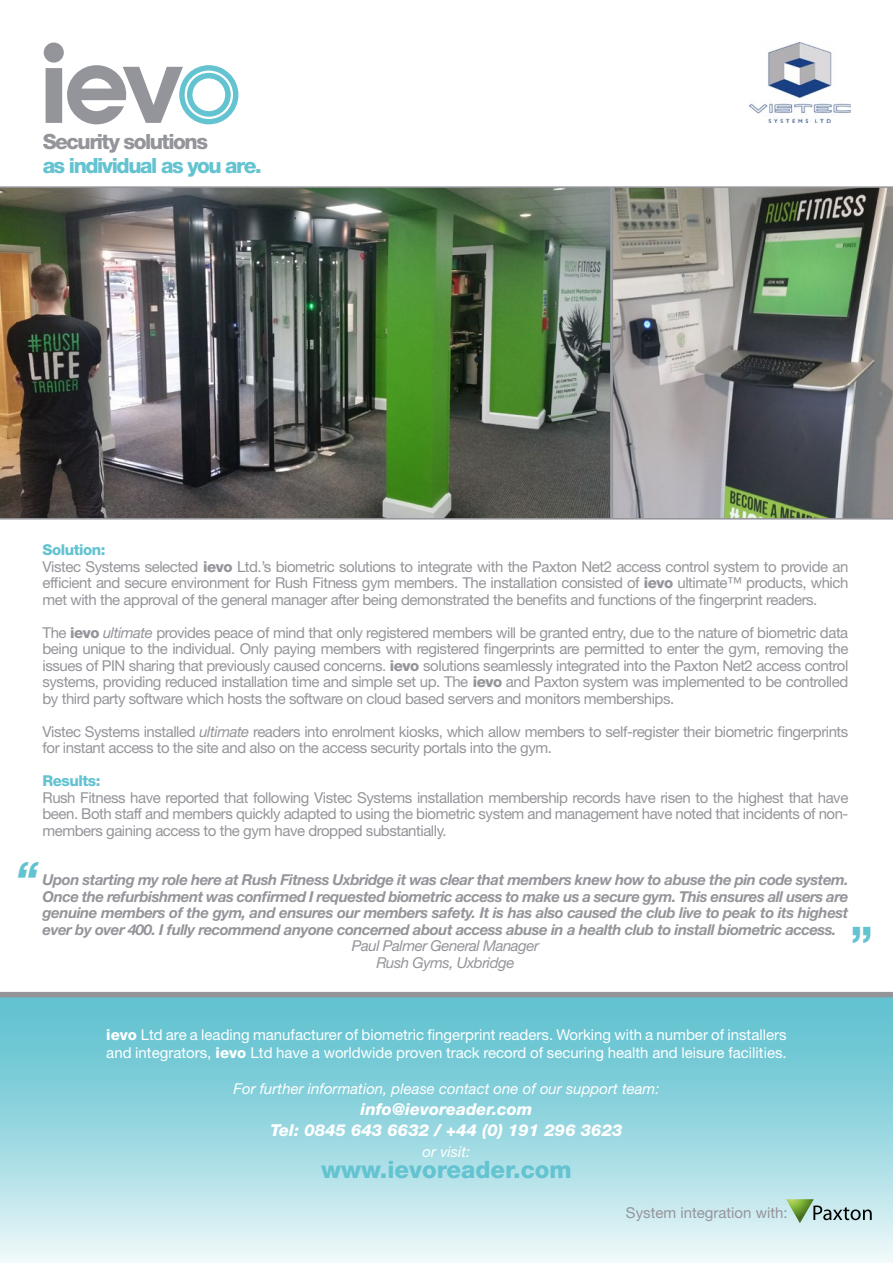
<style>
.page{position:relative;width:893px;height:1263px;background:#fff}
.page>*{position:absolute;margin:0;border:0;box-sizing:border-box;transform-origin:0 0}
.t1{font:italic 800 45px "Helvetica Neue LT Std";color:#63c3d1}
.t2{font:800 45px "Helvetica Neue LT Std";color:#63c3d1}
.t3{font:800 24px "Helvetica Neue LT Std";color:#63c3d1}
.t4{font:800 21px "Helvetica Neue LT Std";letter-spacing:-.07em;color:#63c3d1}
.t5{font:800 21px "Helvetica Neue LT Std";letter-spacing:-.07em;color:#94959a}
.t6{font:italic 800 16.5px "Helvetica Neue LT Std";color:#fff}
.t7{font:15px/16.5px "Helvetica Neue LT Std";letter-spacing:-.03em;color:#94959a;text-align:justify}
.t8{font:italic 700 15px/16.5px "Helvetica Neue LT Std";letter-spacing:-.03em;color:#94959a;text-align:justify}
.t9{font:15px/18px "Helvetica Neue LT Std";color:#fff}
.t10{font:italic 15px "Helvetica Neue LT Std";color:#fff}
.t11{font:italic 15px "Helvetica Neue LT Std";letter-spacing:-.03em;color:#94959a}
.t12{font:15px "Helvetica Neue LT Std";color:#94959a}
.t13{font:800 15px "Helvetica Neue LT Std";letter-spacing:-.03em;color:#63c3d1}
.s1{font-weight:800}
.s2{font-style:italic}
</style>
<div class="page">
<svg style="left:612px;top:186px;width:281px;height:333px;background:#80867f"></svg>
<img style="left:0;top:186px;width:612px;height:333px">
<div style="left:0;top:997px;width:893px;height:266px;background:linear-gradient(to bottom,#53bdcc,#e7f6f8)"></div>
<svg style="left:44px;top:43px;width:194px;height:81px"></svg>
<img style="left:750px;top:42px;width:100px;height:81px">
<div style="left:0;top:992px;width:893px;height:5px;background:#94959a"></div>
<svg style="left:786px;top:1199px;width:86px;height:24px;background:#a3c1b3"></svg>
<h3 class="t5" style="left:43px;top:129px;width:167px">Security solutions</h3>
<h3 class="t4" style="left:43px;top:153px;width:221px">as individual as you are.</h3>
<p class="t13" style="left:43px;top:541px;width:65px">Solution:</p>
<p class="t7" style="left:43px;top:558px;width:807px">Vistec Systems selected <span class="s1">ievo</span> Ltd.’s biometric solutions to integrate with the Paxton Net2 access control system to provide an efficient and secure environment for Rush Fitness gym members. The installation consisted of <span class="s1">ievo</span> ultimate™ products, which met with the approval of the general manager after being demonstrated the benefits and functions of the fingerprint readers.</p>
<p class="t7" style="left:43px;top:624px;width:807px">The <span class="s1">ievo</span> <span class="s2">ultimate</span> provides peace of mind that only registered members will be granted entry, due to the nature of biometric data being unique to the individual. Only paying members with registered fingerprints are permitted to enter the gym, removing the issues of PIN sharing that previously caused concerns. <span class="s1">ievo</span> solutions seamlessly integrated into the Paxton Net2 access control systems, providing reduced installation time and simple set up. The <span class="s1">ievo</span> and Paxton system was implemented to be controlled by third party software which hosts the software on cloud based servers and monitors memberships.</p>
<p class="t7" style="left:43px;top:723px;width:807px">Vistec Systems installed <span class="s2">ultimate</span> readers into enrolment kiosks, which allow members to self-register their biometric fingerprints for instant access to the site and also on the access security portals into the gym.</p>
<p class="t13" style="left:43px;top:772px;width:59px">Results:</p>
<p class="t7" style="left:43px;top:789px;width:807px">Rush Fitness have reported that following Vistec Systems installation membership records have risen to the highest that have been. Both staff and members quickly adapted to using the biometric system and management have noted that incidents of non&shy;members gaining access to the gym have dropped substantially.</p>
<p class="t8" style="left:43px;top:871px;width:807px">Upon starting my role here at Rush Fitness Uxbridge it was clear that members knew how to abuse the pin code system.<br>Once the refurbishment was confirmed I requested biometric access to make us a secure gym. This ensures all users are genuine members of the gym, and ensures our members safety. It is has also caused the club live to peak to its highest ever by over 400. I fully recommend anyone concerned about access abuse in a health club to install biometric access.</p>
<p class="t11" style="left:352px;top:937px;width:189px">Paul Palmer General Manager</p>
<p class="t11" style="left:376px;top:953px;width:139px">Rush Gyms, Uxbridge</p>
<p class="t1" style="left:15px;top:851px;width:24px">“</p>
<p class="t2" style="left:850px;top:916px;width:24px">”</p>
<p class="t9" style="left:106px;top:1025px;width:682px"><span class="s1">ievo</span> Ltd are a leading manufacturer of biometric fingerprint readers. Working with a number of installers and integrators, <span class="s1">ievo</span> Ltd have a worldwide proven track record of securing health and leisure facilities.</p>
<p class="t10" style="left:233px;top:1079px;width:427px">For further information, please contact one of our support team:</p>
<p class="t6" style="left:361px;top:1099px;width:173px">info@ievoreader.com</p>
<p class="t6" style="left:270px;top:1120px;width:353px">Tel: 0845 643 6632 / +44 (0) 191 296 3623</p>
<p class="t10" style="left:423px;top:1142px;width:49px">or visit:</p>
<p class="t3" style="left:321px;top:1155px;width:252px">www.ievoreader.com</p>
<p class="t12" style="left:626px;top:1203px;width:163px">System integration with:</p>
</div>
